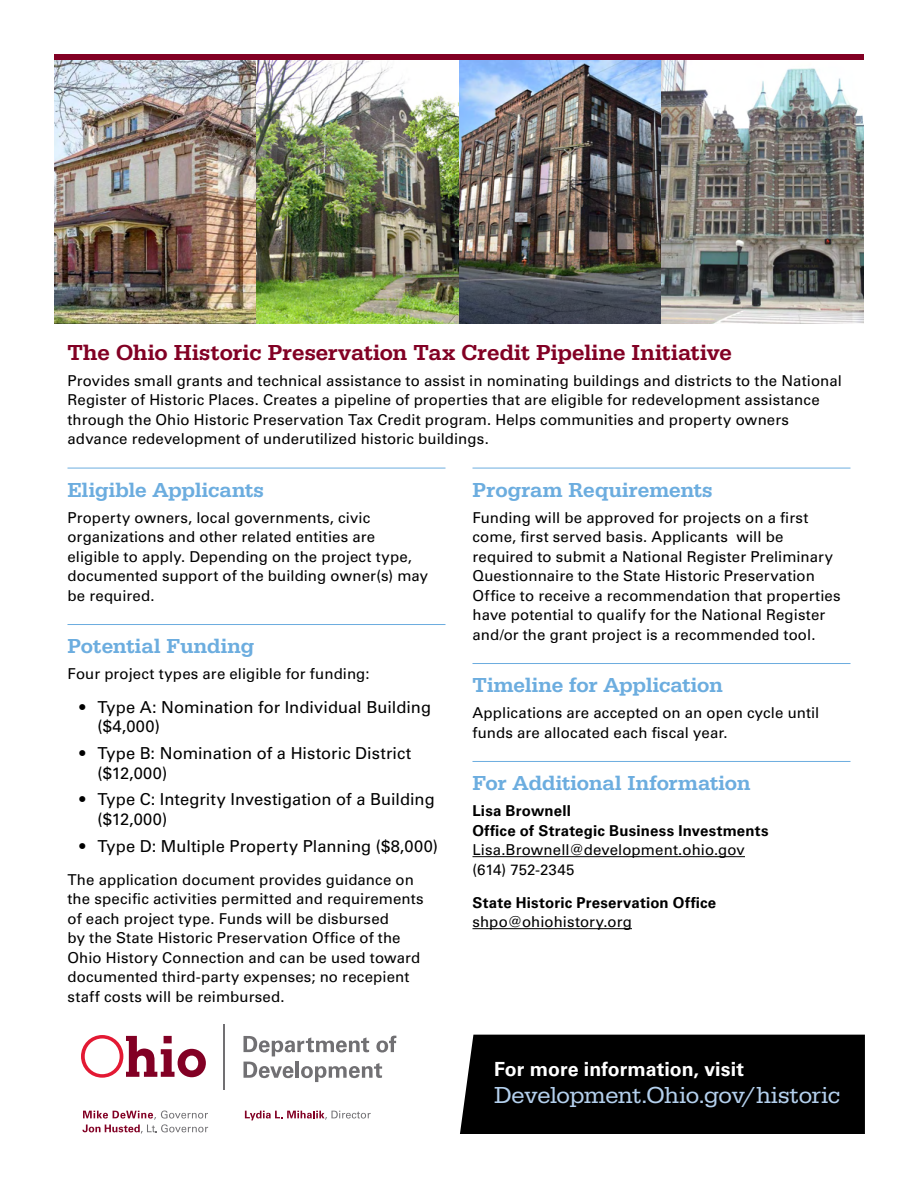
<style>
.page{position:relative;width:918px;height:1188px;background:#fff}
.page>*{position:absolute;margin:0;border:0;box-sizing:border-box;transform-origin:0 0}
.t1{font:24px "Serifa";letter-spacing:-.01em;color:#b4d0ed}
.subtitle_-_span_all{font:500 22.5px "Serifa";letter-spacing:.005em;color:#820024}
.subtitle_-_column{font:500 21px "Serifa";color:#6caddf}
.t2{font:700 19.5px "Univers LT Pro 65";color:#fff}
.t3{font:16.5px/19.8px "Univers LT Pro 55 Roman";color:#000}
.body{font:15px/19.5px "Univers LT Pro 55 Roman";letter-spacing:.01em;color:#000}
.body_-_span_all{font:15px/19.5px "Univers LT Pro 55 Roman";letter-spacing:.005em;color:#000}
.body-2{font:700 15px/19.5px "Univers LT Pro 65";letter-spacing:.015em;color:#000}
.s1{font-family:"Univers LT Pro 55 Roman";font-weight:400}
</style>
<div class="page">
<hr style="left:68px;top:468px;width:378px;height:1px;background:#6caddf">
<hr style="left:68px;top:624px;width:378px;height:1px;background:#6caddf">
<hr style="left:472px;top:468px;width:378px;height:1px;background:#6caddf">
<hr style="left:472px;top:663px;width:378px;height:1px;background:#6caddf">
<hr style="left:472px;top:761px;width:378px;height:1px;background:#6caddf">
<hr style="left:472px;top:856px;width:273px;height:1px;background:#000">
<hr style="left:472px;top:928px;width:160px;height:1px;background:#000">
<div style="left:460px;top:1035px;width:405px;height:99px;background:#000"></div>
<svg style="left:82px;top:1111px;width:126px;height:23px"></svg>
<svg style="left:245px;top:1111px;width:126px;height:9px"></svg>
<svg style="left:81px;top:1035px;width:125px;height:43px"></svg>
<hr style="left:224px;top:1024px;width:1px;height:66px;background:#717073">
<svg style="left:244px;top:1036px;width:125px;height:20px"></svg>
<svg style="left:376px;top:1036px;width:20px;height:17px"></svg>
<svg style="left:244px;top:1062px;width:50px;height:16px"></svg>
<hr style="left:296px;top:1062px;width:3px;height:16px;background:#717073">
<svg style="left:301px;top:1063px;width:81px;height:19px"></svg>
<img style="left:54px;top:60px;width:810px;height:264px">
<div style="left:54px;top:54px;width:810px;height:6px;background:#820024"></div>
<p class="subtitle_-_span_all" style="left:68px;top:339px;width:666px">The Ohio Historic Preservation Tax Credit Pipeline Initiative</p>
<p class="body_-_span_all" style="left:68px;top:371px;width:776px">Provides small grants and technical assistance to assist in nominating buildings and districts to the National Register of Historic Places. Creates a pipeline of properties that are eligible for redevelopment assistance through the Ohio Historic Preservation Tax Credit program. Helps communities and property owners advance redevelopment of underutilized historic buildings.</p>
<p class="subtitle_-_column" style="left:68px;top:477px;width:198px">Eligible Applicants</p>
<p class="body" style="left:68px;top:508px;width:362px">Property owners, local governments, civic organizations and other related entities are eligible to apply. Depending on the project type, documented support of the building owner(s) may be required.</p>
<p class="subtitle_-_column" style="left:68px;top:634px;width:188px">Potential Funding</p>
<p class="body" style="left:68px;top:664px;width:304px">Four project types are eligible for funding:</p>
<p class="t3" style="left:98px;top:697px;width:335px;text-indent:-18px">• Type A: Nomination for Individual Building ($4,000)</p>
<p class="t3" style="left:98px;top:743px;width:315px;text-indent:-18px">• Type B: Nomination of a Historic District ($12,000)</p>
<p class="t3" style="left:98px;top:789px;width:339px;text-indent:-18px">• Type C: Integrity Investigation of a Building ($12,000)</p>
<p class="t3" style="left:80px;top:836px;width:360px">• Type D: Multiple Property Planning ($8,000)</p>
<p class="body" style="left:68px;top:870px;width:358px">The application document provides guidance on the specific activities permitted and requirements of each project type. Funds will be disbursed<br>by the State Historic Preservation Office of the Ohio History Connection and can be used toward documented third-party expenses; no recepient staff costs will be reimbursed.</p>
<p class="subtitle_-_column" style="left:472px;top:477px;width:242px">Program Requirements</p>
<p class="body" style="left:472px;top:508px;width:370px">Funding will be approved for projects on a first come, first served basis. Applicants will be required to submit a National Register Preliminary Questionnaire to the State Historic Preservation Office to receive a recommendation that properties have potential to qualify for the National Register and/or the grant project is a recommended tool.</p>
<p class="subtitle_-_column" style="left:472px;top:673px;width:252px">Timeline for Application</p>
<p class="body" style="left:472px;top:703px;width:348px">Applications are accepted on an open cycle until funds are allocated each fiscal year.</p>
<p class="subtitle_-_column" style="left:472px;top:771px;width:279px">For Additional Information</p>
<p class="body-2" style="left:472px;top:801px;width:298px">Lisa Brownell<br>Office of Strategic Business Investments<br><span class="s1">Lisa.Brownell@development.ohio.gov (614) 752-2345</span></p>
<p class="body-2" style="left:472px;top:893px;width:245px">State Historic Preservation Office <span class="s1">shpo@ohiohistory.org</span></p>
<p class="t2" style="left:494px;top:1057px;width:251px">For more information, visit</p>
<p class="t1" style="left:494px;top:1081px;width:348px">Development.Ohio.gov/historic</p>
</div>
